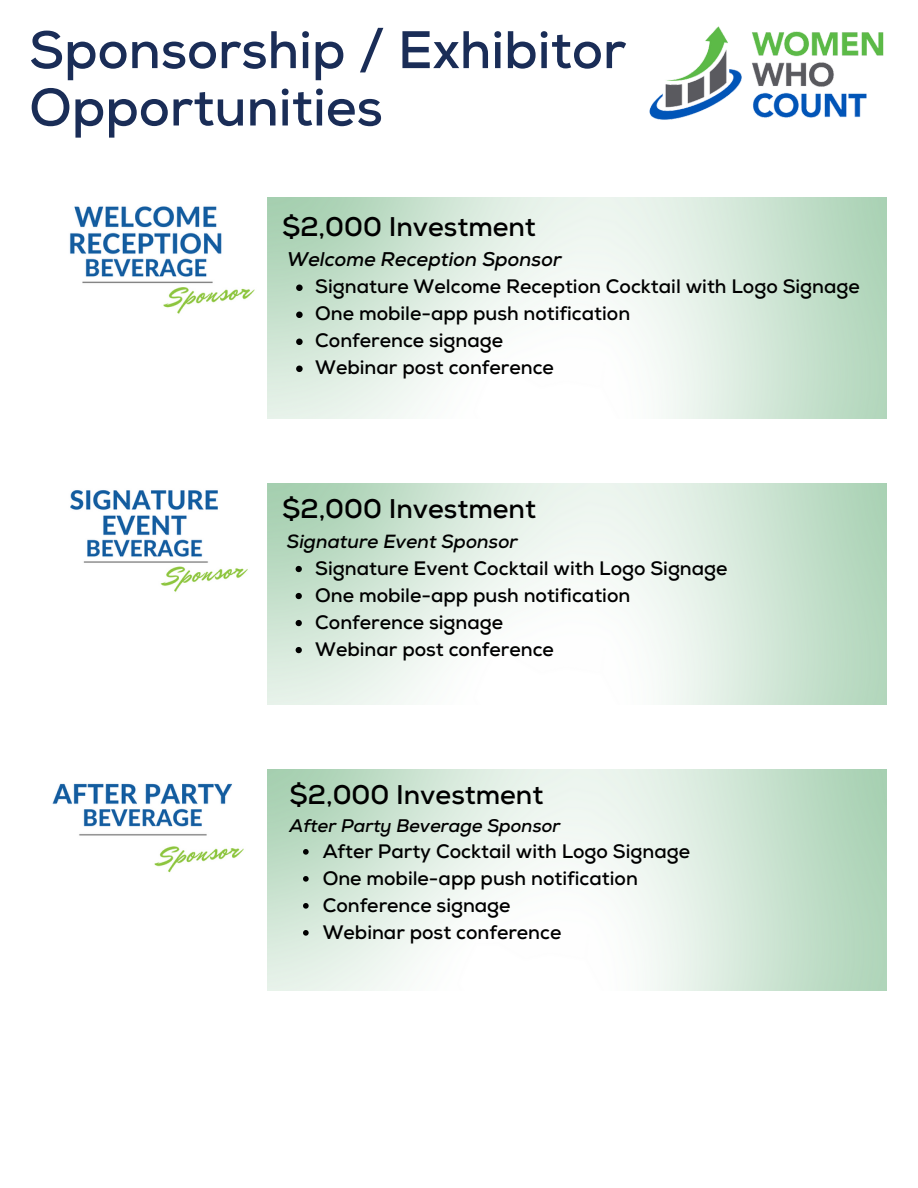
<style>
.page{position:relative;width:918px;height:1188px;background:#fff}
.page>*{position:absolute;margin:0;border:0;box-sizing:border-box;transform-origin:0 0}
.t1{font:700 52.8px/57.3px "Nexa";color:#1a2d57}
.t2{font:700 27px "Nexa";color:#000}
.t3{font:italic 700 19.8px "Nexa";color:#000}
.t4{font:700 19.5px "Nexa";color:#000}
.t5{font:italic 700 19.05px "Nexa";color:#000}
.t6{font:italic 700 18.3px "Nexa";color:#000}
</style>
<div class="page">
<img style="left:267px;top:197px;width:619px;height:222px">
<img style="left:650px;top:26px;width:234px;height:94px">
<img style="left:69px;top:206px;width:186px;height:108px">
<img style="left:70px;top:490px;width:178px;height:102px">
<img style="left:52px;top:783px;width:192px;height:90px">
<svg style="left:296px;top:285px;width:7px;height:6px"></svg>
<svg style="left:296px;top:312px;width:7px;height:6px"></svg>
<svg style="left:296px;top:339px;width:7px;height:6px"></svg>
<svg style="left:296px;top:366px;width:7px;height:6px"></svg>
<svg style="left:303px;top:849px;width:6px;height:6px"></svg>
<svg style="left:303px;top:876px;width:6px;height:6px"></svg>
<svg style="left:303px;top:903px;width:6px;height:6px"></svg>
<svg style="left:303px;top:930px;width:6px;height:6px"></svg>
<svg style="left:296px;top:566px;width:6px;height:6px"></svg>
<svg style="left:296px;top:593px;width:6px;height:6px"></svg>
<svg style="left:296px;top:620px;width:6px;height:6px"></svg>
<svg style="left:296px;top:647px;width:6px;height:6px"></svg>
<p class="t1" style="left:29px;top:23px;width:598px">Sponsorship / Exhibitor<br>Opportunities</p>
<p class="t2" style="left:282px;top:211px;width:255px">$2,000 Investment</p>
<p class="t3" style="left:287px;top:248px;width:276px">Welcome Reception Sponsor</p>
<p class="t4" style="left:315px;top:275px;width:546px">Signature Welcome Reception Cocktail with Logo Signage</p>
<p class="t4" style="left:315px;top:302px;width:317px">One mobile-app push notification</p>
<h2 class="t4" style="left:315px;top:329px;width:189px">Conference signage</h2>
<p class="t4" style="left:315px;top:356px;width:240px">Webinar post conference</p>
<h3 class="t2" style="left:282px;top:493px;width:255px">$2,000 Investment</h3>
<h3 class="t5" style="left:287px;top:530px;width:233px">Signature Event Sponsor</h3>
<p class="t4" style="left:315px;top:557px;width:414px">Signature Event Cocktail with Logo Signage</p>
<p class="t4" style="left:315px;top:584px;width:317px">One mobile-app push notification</p>
<p class="t4" style="left:315px;top:611px;width:189px">Conference signage</p>
<p class="t4" style="left:315px;top:638px;width:240px">Webinar post conference</p>
<p class="t2" style="left:290px;top:779px;width:255px">$2,000 Investment</p>
<p class="t6" style="left:290px;top:815px;width:273px">After Party Beverage Sponsor</p>
<p class="t4" style="left:323px;top:840px;width:369px">After Party Cocktail with Logo Signage</p>
<p class="t4" style="left:323px;top:867px;width:317px">One mobile-app push notification</p>
<p class="t4" style="left:323px;top:894px;width:189px">Conference signage</p>
<p class="t4" style="left:323px;top:921px;width:240px">Webinar post conference</p>
</div>
